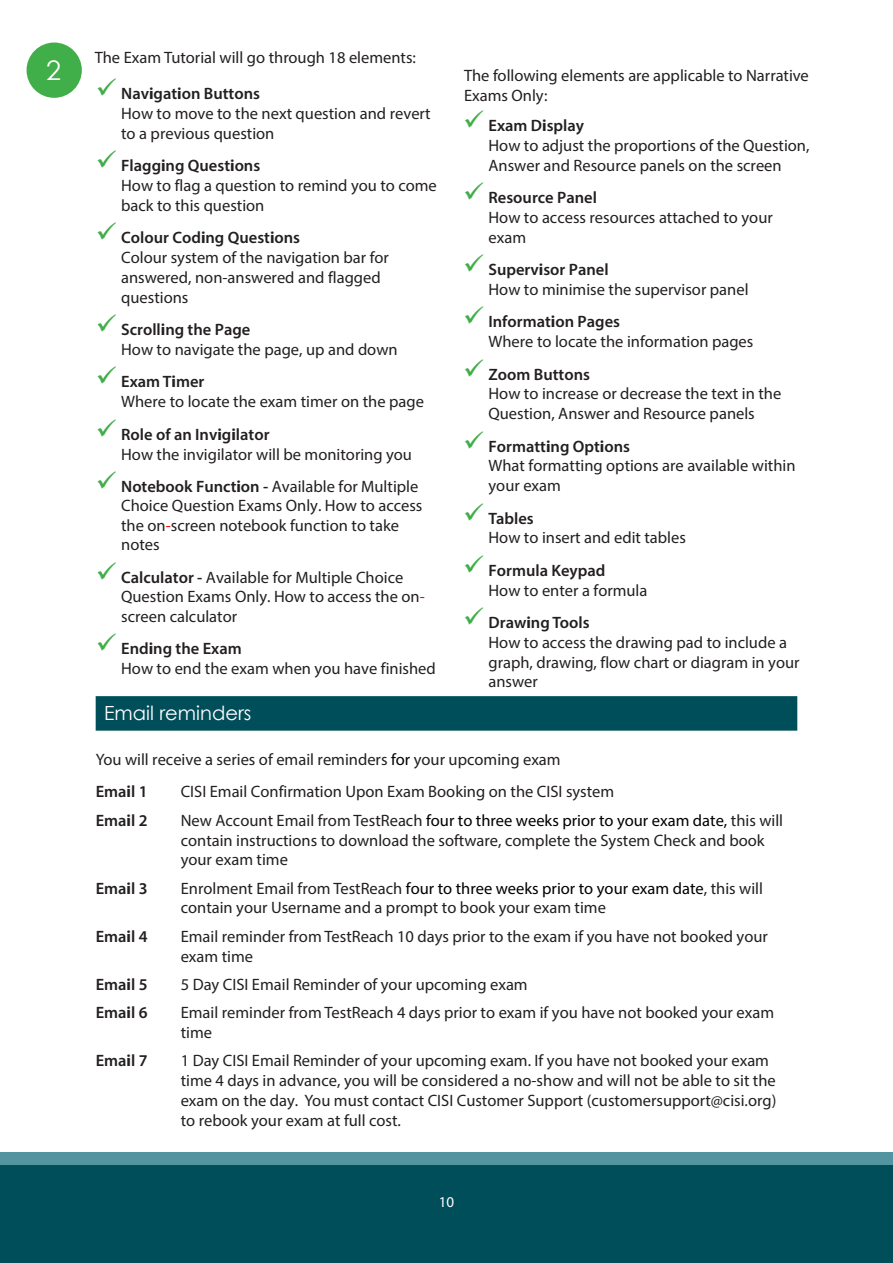
<style>
.page{position:relative;width:893px;height:1263px;background:#fff}
.page>*{position:absolute;margin:0;border:0;box-sizing:border-box;transform-origin:0 0}
.t1{font:27px "Century Gothic";color:#fff}
.head2{font:19.5px "Century Gothic";color:#fff}
.head3{font:16.5px/19.8px "Myriad Pro";color:#231f20}
.body{font:16.5px/19.8px "Myriad Pro";color:#231f20}
.body-2{font:600 16.5px "Myriad Pro";color:#231f20}
.t2{font:15px "Myriad Pro";color:#fff}
.s1{color:#40ae49}
.s2{font-weight:600}
.s3{font-weight:700}
.s4{color:#f00}
.s5{color:#000}
</style>
<div class="page">
<div style="left:0;top:1165px;width:893px;height:98px;background:#004e59"></div>
<div style="left:0;top:1152px;width:893px;height:13px;background:#52949f"></div>
<div style="left:96px;top:696px;width:701px;height:35px;background:#004e59"></div>
<div style="left:27px;top:43px;width:55px;height:55px;background:#40ae49;border-radius:50%"></div>
<p class="t1" style="left:46px;top:52px;width:16px">2</p>
<p class="head3" style="left:95px;top:47px;width:323px">The Exam Tutorial will go through 18 elements:</p>
<p class="head3" style="left:121px;top:84px;width:311px;text-indent:-26px"><span class="s1">✓</span> <span class="s2">Nav</span><span class="s3">i</span><span class="s2">gat</span><span class="s3">i</span><span class="s2">on Buttons<br></span>How to move to the next question and revert to a previous question</p>
<p class="head3" style="left:121px;top:156px;width:317px;text-indent:-26px"><span class="s1">✓</span> <span class="s2">Flagg</span><span class="s3">i</span><span class="s2">ng Quest</span><span class="s3">i</span><span class="s2">ons<br></span>How to flag a question to remind you to come back to this question</p>
<p class="head3" style="left:121px;top:228px;width:269px;text-indent:-26px"><span class="s1">✓</span> <span class="s2">Colour Cod</span><span class="s3">i</span><span class="s2">ng Quest</span><span class="s3">i</span><span class="s2">ons<br></span>Colour system of the navigation bar for answered, non-answered and flagged questions</p>
<p class="head3" style="left:121px;top:320px;width:278px;text-indent:-26px"><span class="s1">✓</span> <span class="s2">Scroll</span><span class="s3">i</span><span class="s2">ng the Page<br></span>How to navigate the page, up and down</p>
<p class="head3" style="left:121px;top:372px;width:304px;text-indent:-26px"><span class="s1">✓</span> <span class="s2">Exam T</span><span class="s3">i</span><span class="s2">mer<br></span>Where to locate the exam timer on the page</p>
<p class="head3" style="left:121px;top:424px;width:292px;text-indent:-26px"><span class="s1">✓</span> <span class="s2">Role of an Inv</span><span class="s3">i</span><span class="s2">g</span><span class="s3">i</span><span class="s2">lator<br></span>How the invigilator will be monitoring you</p>
<p class="head3" style="left:121px;top:476px;width:303px;text-indent:-26px"><span class="s1">✓</span> <span class="s2">Notebook Funct</span><span class="s3">i</span><span class="s2">on -</span> Available for Multiple Choice Question Exams Only. How to access the on<span class="s4">-</span>screen notebook function to take notes</p>
<p class="head3" style="left:121px;top:567px;width:305px;line-height:19.4px;text-indent:-26px"><span class="s1">✓</span> <span class="s2">Calculator -</span> Available for Multiple Choice<br>Question Exams Only. How to access the on&shy;screen calculator</p>
<p class="head3" style="left:121px;top:638px;width:316px;text-indent:-26px"><span class="s1">✓</span> <span class="s2">End</span><span class="s3">i</span><span class="s2">ng the Exam<br></span>How to end the exam when you have finished</p>
<p class="head3" style="left:464px;top:66px;width:346px">The following elements are applicable to Narrative<br>Exams Only:</p>
<p class="head3" style="left:488px;top:115px;width:322px;text-indent:-26px"><span class="s1">✓</span> <span class="s2">Exam D</span><span class="s3">i</span><span class="s2">splay<br></span>How to adjust the proportions of the Question,<br>Answer and Resource panels on the screen</p>
<p class="head3" style="left:488px;top:187px;width:286px;text-indent:-26px"><span class="s1">✓</span> <span class="s2">Resource Panel<br></span>How to access resources attached to your exam</p>
<p class="head3" style="left:488px;top:259px;width:262px;text-indent:-26px"><span class="s1">✓</span> <span class="s2">Superv</span><span class="s3">i</span><span class="s2">sor Panel<br></span>How to minimise the supervisor panel</p>
<p class="head3" style="left:488px;top:312px;width:266px;text-indent:-26px"><span class="s1">✓</span> <span class="s2">Informat</span><span class="s3">i</span><span class="s2">on Pages<br></span>Where to locate the information pages</p>
<p class="head3" style="left:488px;top:364px;width:294px;text-indent:-26px"><span class="s1">✓</span> <span class="s2">Zoom Buttons<br></span>How to increase or decrease the text in the<br>Question, Answer and Resource panels</p>
<p class="head3" style="left:488px;top:436px;width:309px;text-indent:-26px"><span class="s1">✓</span> <span class="s2">Formatt</span><span class="s3">i</span><span class="s2">ng Opt</span><span class="s3">i</span><span class="s2">ons<br></span>What formatting options are available within your exam</p>
<p class="head3" style="left:488px;top:508px;width:199px;text-indent:-26px"><span class="s1">✓</span> <span class="s2">Tables<br></span>How to insert and edit tables</p>
<p class="head3" style="left:488px;top:560px;width:160px;text-indent:-26px"><span class="s1">✓</span> <span class="s2">Formula Keypad<br></span>How to enter a formula</p>
<p class="head3" style="left:488px;top:612px;width:312px;text-indent:-26px"><span class="s1">✓</span> <span class="s2">Draw</span><span class="s3">i</span><span class="s2">ng Tools<br></span>How to access the drawing pad to include a graph, drawing, flow chart or diagram in your answer</p>
<p class="head2" style="left:104px;top:699px;width:149px">Email reminders</p>
<p class="body" style="left:96px;top:749px;width:466px">You will receive a series of email reminders <span class="s5">for</span> your upcoming exam</p>
<p class="body-2" style="left:96px;top:810px;width:53px">Ema<span class="s3">i</span>l 2</p>
<p class="body-2" style="left:96px;top:877px;width:53px">Ema<span class="s3">i</span>l 3</p>
<p class="body-2" style="left:96px;top:926px;width:53px">Ema<span class="s3">i</span>l 4</p>
<p class="body-2" style="left:96px;top:974px;width:53px">Ema<span class="s3">i</span>l 5</p>
<p class="body-2" style="left:96px;top:1002px;width:53px">Ema<span class="s3">i</span>l 6</p>
<p class="body-2" style="left:96px;top:1050px;width:53px">Ema<span class="s3">i</span>l 7</p>
<p class="body" style="left:181px;top:777px;width:604px;line-height:28.3px">CISI Email Confirmation Upon Exam Booking on the CISI system<br>New Account Email from TestReach <span class="s5">four to three weeks prior to your exam date,</span> this will</p>
<p class="body" style="left:181px;top:830px;width:585px">contain instructions to download the software, complete the System Check and book your exam time</p>
<p class="body" style="left:181px;top:878px;width:584px">Enrolment Email from TestReach <span class="s5">four to three weeks prior to your exam date</span>, this will contain your Username and a prompt to book your exam time</p>
<p class="body" style="left:181px;top:926px;width:589px">Email reminder from TestReach 10 days prior to the exam if you have not booked your exam time</p>
<p class="body" style="left:181px;top:970px;width:595px;line-height:28.3px">5 Day CISI Email Reminder of your upcoming exam<br>Email reminder from TestReach 4 days prior to exam if you have not booked your exam</p>
<p class="body" style="left:181px;top:1018px;width:590px;line-height:28.3px">time<br>1 Day CISI Email Reminder of your upcoming exam. If you have not booked your exam</p>
<p class="body" style="left:181px;top:1070px;width:597px;text-align:justify">time 4 days in advance, you will be considered a no-show and will not be able to sit the exam on the day. You must contact CISI Customer Support (customersupport@cisi.org) to rebook your exam at full cost.</p>
<p class="t2" style="left:439px;top:1192px;width:17px">10</p>
</div>
